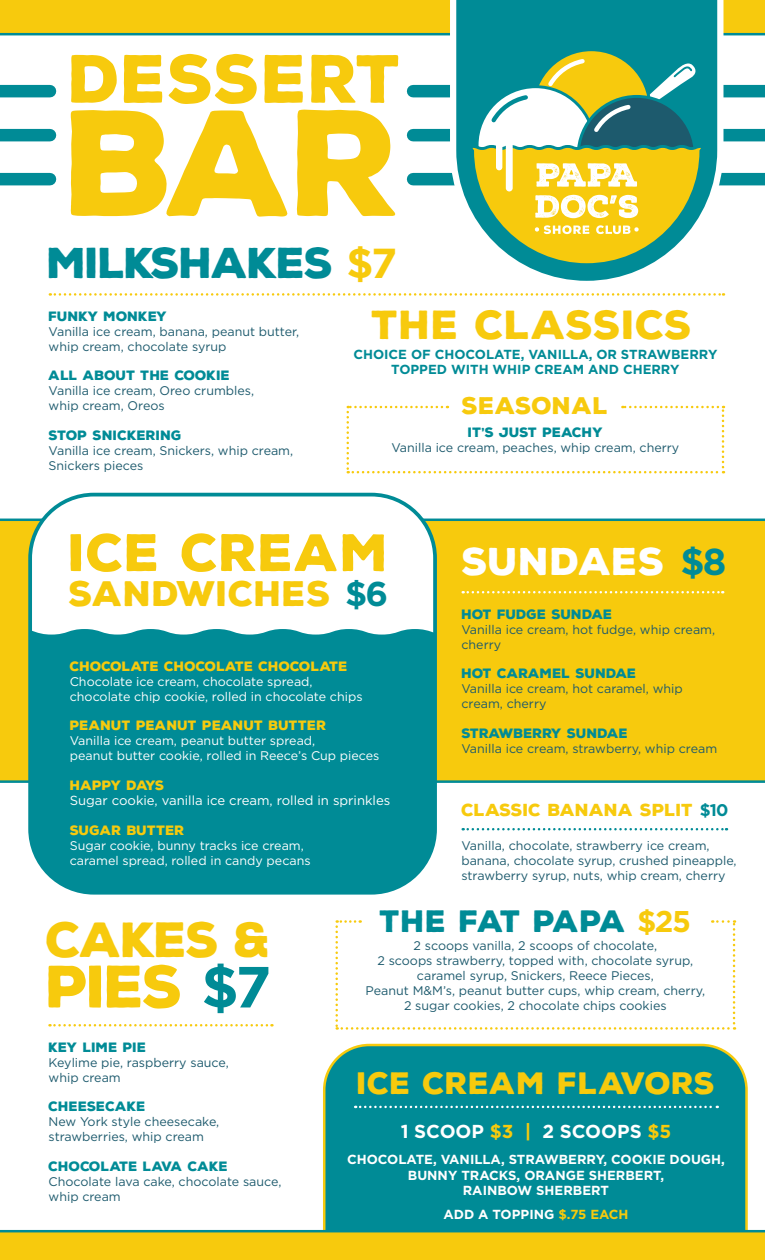
<style>
.page{position:relative;width:765px;height:1260px;background:#fff}
.page>*{position:absolute;margin:0;border:0;box-sizing:border-box;transform-origin:0 0}
.t1{font:900 146.25px "Nexa Rust Sans";color:#f7ca0d}
.t2{font:900 66px "Nexa Rust Sans";letter-spacing:.005em;color:#f7ca0d}
.t3{font:900 57.88px "Nexa Rust Sans";color:#f7ca0d}
.t4{font:900 51px "Nexa Rust Sans";letter-spacing:.01em;color:#f7ca0d}
.t5{font:900 47.88px "Nexa Rust Sans";letter-spacing:-.04em;color:#f7ca0d}
.t6{font:900 41.88px "Nexa Rust Sans";letter-spacing:-.04em;color:#008b96}
.t7{font:900 39.38px "Nexa Rust Sans";letter-spacing:.01em;color:#f7ca0d}
.t8{font:900 37.5px "Nexa Rust Sans";letter-spacing:-.005em;color:#fff}
.t9{font:900 34.38px "Nexa Rust Sans";letter-spacing:.01em;color:#f7ca0d}
.t10{font:900 30px "Nexa Rust Sans";letter-spacing:.01em;color:#f7ca0d}
.t11{font:900 30px "Nexa Rust Sans";letter-spacing:-.05em;color:#008b96}
.t12{font:900 23.38px "Nexa Rust Sans";letter-spacing:.01em;color:#f7ca0d}
.Light_Teal_Menu_Item{font:700 18.75px "Gotham HTF";color:#fff}
.Light_Teal_Menu_Item-2{font:900 16.88px "Nexa Rust Sans";color:#f7ca0d}
.Light_Teal_Menu_Item-3{font:900 13.12px "Nexa Rust Sans";color:#008b96}
.Light_Teal_Menu_Item-4{font:700 13.12px/15.8px "Gotham HTF";color:#fff;text-align:center}
.Light_Teal_Menu_Item-5{font:700 13.12px/15.8px "Gotham HTF";color:#008b96;text-align:center}
.Yellow_Menu_Item{font:900 13.12px "Nexa Rust Sans";color:#f7ca0d}
.White_Copy{font:13.12px "Gotham HTF";color:#fff}
.Yellow_Menu_Item-2{font:900 13.12px "Nexa Rust Sans";letter-spacing:-.03em;color:#f7ca0d}
.Dark_Blue_Copy{font:12.5px/15px "Gotham HTF";color:#1d5a6d}
.White_Copy-2{font:12.5px/15px "Gotham HTF";color:#fff}
.s1{font-family:"Gotham HTF";font-weight:700;color:#f7ca0d}
.s2{font-family:"Gotham HTF";font-weight:700;color:#008b96}
.s3{color:#f7ca0d}
</style>
<div class="page">
<div style="left:0;top:519px;width:765px;height:264px;background:#f7ca0d"></div>
<svg style="left:0;top:0;width:765px;height:35px;background:#e8c615"></svg>
<div style="left:413px;top:85px;width:352px;height:12px;background:#008b96"></div>
<div style="left:0;top:85px;width:50px;height:12px;background:#008b96"></div>
<div style="left:413px;top:129px;width:352px;height:12px;background:#008b96"></div>
<div style="left:0;top:129px;width:50px;height:12px;background:#008b96"></div>
<div style="left:413px;top:173px;width:352px;height:12px;background:#008b96"></div>
<div style="left:0;top:173px;width:50px;height:12px;background:#008b96"></div>
<svg style="left:463px;top:591px;width:260px;height:2px"></svg>
<svg style="left:50px;top:293px;width:674px;height:3px"></svg>
<div style="left:30px;top:495px;width:405px;height:398px;background:#fff;border-radius:64px"></div>
<div style="left:33px;top:629px;width:399px;height:261px;background:#008b96"></div>
<div style="left:28px;top:493px;width:409px;height:402px;border:4px solid #008b96;border-radius:64px"></div>
<svg style="left:450px;top:0;width:273px;height:281px"></svg>
<svg style="left:470px;top:48px;width:234px;height:218px"></svg>
<svg style="left:347px;top:406px;width:377px;height:67px"></svg>
<svg style="left:463px;top:828px;width:264px;height:2px"></svg>
<svg style="left:335px;top:920px;width:400px;height:110px"></svg>
<div style="left:323px;top:1044px;width:425px;height:186px;background:#008b96"></div>
<svg style="left:50px;top:1024px;width:222px;height:3px"></svg>
<svg style="left:355px;top:1106px;width:363px;height:2px"></svg>
<svg style="left:0;top:1230px;width:765px;height:30px;background:#e2c418"></svg>
<p class="t2" style="left:69px;top:34px;width:335px">DESSERT</p>
<p class="t1" style="left:65px;top:64px;width:339px">BAR</p>
<p class="t6" style="left:47px;top:235px;width:351px">MILKSHAKES <span class="s1">$7</span></p>
<p class="Light_Teal_Menu_Item-3" style="left:49px;top:307px;width:120px">FUNKY MONKEY</p>
<p class="Dark_Blue_Copy" style="left:49px;top:324px;width:252px">Vanilla ice cream, banana, peanut butter, whip cream, chocolate syrup</p>
<p class="Light_Teal_Menu_Item-3" style="left:49px;top:367px;width:183px">ALL ABOUT THE COOKIE</p>
<p class="Dark_Blue_Copy" style="left:49px;top:383px;width:207px">Vanilla ice cream, Oreo crumbles, whip cream, Oreos</p>
<p class="Light_Teal_Menu_Item-3" style="left:49px;top:426px;width:135px">STOP SNICKERING</p>
<p class="Dark_Blue_Copy" style="left:49px;top:443px;width:246px">Vanilla ice cream, Snickers, whip cream,<br>Snickers pieces</p>
<p class="t7" style="left:372px;top:299px;width:322px">THE CLASSICS</p>
<p class="Light_Teal_Menu_Item-5" style="left:353px;top:346px;width:366px">CHOICE OF CHOCOLATE, VANILLA, OR STRAWBERRY<br>TOPPED WITH WHIP CREAM AND CHERRY</p>
<p class="t12" style="left:462px;top:390px;width:148px">SEASONAL</p>
<p class="Light_Teal_Menu_Item-3" style="left:468px;top:424px;width:136px">IT’S JUST PEACHY</p>
<p class="Dark_Blue_Copy" style="left:391px;top:440px;width:289px">Vanilla ice cream, peaches, whip cream, cherry</p>
<p class="t4" style="left:68px;top:518px;width:322px">ICE CREAM</p>
<p class="t9" style="left:68px;top:570px;width:321px">SANDWICHES <span class="s2">$6</span></p>
<p class="Yellow_Menu_Item" style="left:70px;top:657px;width:279px">CHOCOLATE CHOCOLATE CHOCOLATE</p>
<p class="White_Copy-2" style="left:70px;top:674px;width:294px">Chocolate ice cream, chocolate spread, chocolate chip cookie, rolled in chocolate chips</p>
<p class="Yellow_Menu_Item" style="left:70px;top:717px;width:258px">PEANUT PEANUT PEANUT BUTTER</p>
<p class="White_Copy-2" style="left:70px;top:733px;width:311px">Vanilla ice cream, peanut butter spread,<br>peanut butter cookie, rolled in Reece’s Cup pieces</p>
<p class="Yellow_Menu_Item-2" style="left:70px;top:776px;width:96px">HAPPY DAYS</p>
<p class="White_Copy" style="left:70px;top:793px;width:322px">Sugar cookie, vanilla ice cream, rolled in sprinkles</p>
<p class="Yellow_Menu_Item" style="left:70px;top:821px;width:116px">SUGAR BUTTER</p>
<p class="White_Copy-2" style="left:70px;top:838px;width:242px">Sugar cookie, bunny tracks ice cream, caramel spread, rolled in candy pecans</p>
<p class="t8" style="left:462px;top:537px;width:266px">SUNDAES <span class="s2">$8</span></p>
<p class="Light_Teal_Menu_Item-3" style="left:461px;top:605px;width:152px">HOT FUDGE SUNDAE</p>
<p class="Dark_Blue_Copy" style="left:461px;top:622px;width:255px">Vanilla ice cream, hot fudge, whip cream, cherry</p>
<p class="Light_Teal_Menu_Item-3" style="left:461px;top:665px;width:176px">HOT CARAMEL SUNDAE</p>
<p class="Dark_Blue_Copy" style="left:461px;top:681px;width:223px">Vanilla ice cream, hot caramel, whip cream, cherry</p>
<p class="Light_Teal_Menu_Item-3" style="left:461px;top:724px;width:168px">STRAWBERRY SUNDAE</p>
<p class="Dark_Blue_Copy" style="left:461px;top:741px;width:257px">Vanilla ice cream, strawberry, whip cream</p>
<p class="Light_Teal_Menu_Item-2" style="left:461px;top:798px;width:269px">CLASSIC BANANA SPLIT <span class="s2">$10</span></p>
<p class="Dark_Blue_Copy" style="left:461px;top:838px;width:277px">Vanilla, chocolate, strawberry ice cream, banana, chocolate syrup, crushed pineapple, strawberry syrup, nuts, whip cream, cherry</p>
<p class="t5" style="left:46px;top:907px;width:227px">CAKES &amp;</p>
<p class="t3" style="left:46px;top:947px;width:227px">PIES <span class="s2">$7</span></p>
<p class="Light_Teal_Menu_Item-3" style="left:49px;top:1038px;width:99px">KEY LIME PIE</p>
<p class="Dark_Blue_Copy" style="left:49px;top:1055px;width:182px">Keylime pie, raspberry sauce, whip cream</p>
<p class="Light_Teal_Menu_Item-3" style="left:49px;top:1098px;width:99px">CHEESECAKE</p>
<p class="Dark_Blue_Copy" style="left:49px;top:1114px;width:172px">New York style cheesecake, strawberries, whip cream</p>
<p class="Light_Teal_Menu_Item-3" style="left:49px;top:1157px;width:181px">CHOCOLATE LAVA CAKE</p>
<p class="Dark_Blue_Copy" style="left:49px;top:1174px;width:234px">Chocolate lava cake, chocolate sauce, whip cream</p>
<p class="t11" style="left:380px;top:901px;width:313px">THE FAT PAPA <span class="s1">$25</span></p>
<p class="Dark_Blue_Copy" style="left:366px;top:938px;width:341px;text-align:center">2 scoops vanilla, 2 scoops of chocolate,<br>2 scoops strawberry, topped with, chocolate syrup, caramel syrup, Snickers, Reece Pieces,<br>Peanut M&amp;M’s, peanut butter cups, whip cream, cherry, 2 sugar cookies, 2 chocolate chips cookies</p>
<p class="t10" style="left:357px;top:1063px;width:360px">ICE CREAM FLAVORS</p>
<p class="Light_Teal_Menu_Item" style="left:401px;top:1120px;width:272px">1 SCOOP <span class="s3">$3 |</span> 2 SCOOPS <span class="s3">$5</span></p>
<p class="Light_Teal_Menu_Item-4" style="left:347px;top:1151px;width:379px">CHOCOLATE, VANILLA, STRAWBERRY, COOKIE DOUGH,<br>BUNNY TRACKS, ORANGE SHERBERT,<br>RAINBOW SHERBERT</p>
<p class="Light_Teal_Menu_Item-4" style="left:443px;top:1206px;width:187px">ADD A TOPPING <span class="s3">$.75 EACH</span></p>
</div>
